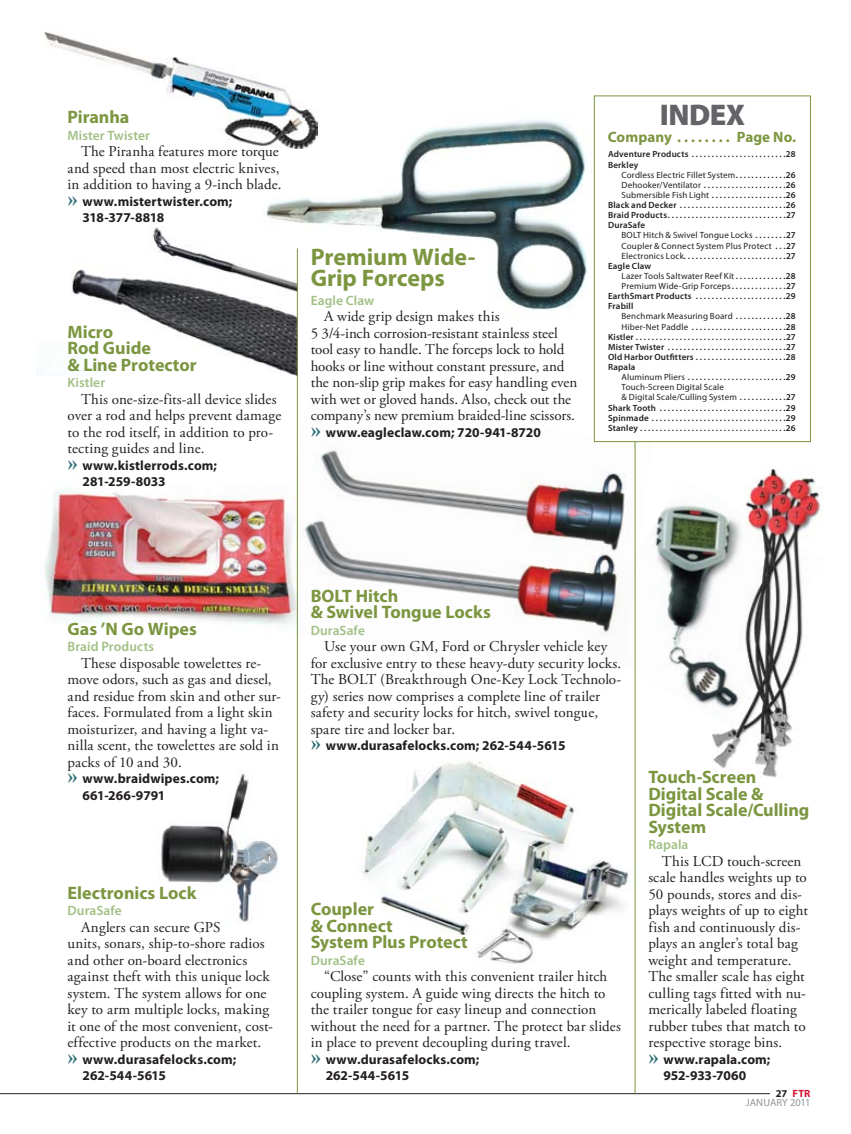
<style>
.page{position:relative;width:851px;height:1134px;background:#fff}
.page>*{position:absolute;margin:0;border:0;box-sizing:border-box;transform-origin:0 0}
.t1{font:900 30px "Myriad Pro";letter-spacing:-.02em;color:#636467}
.t2{font:700 24px/21px "Myriad Pro";letter-spacing:-.005em;color:#7c9640}
.t3{font:700 18px/16.5px "Myriad Pro";color:#7c9640}
.t4{font:15px/16.5px "Adobe Garamond Pro";letter-spacing:.005em;color:#231f20}
.t5{font:700 15px "Myriad Pro";letter-spacing:.005em;color:#7c9640}
.t6{font:700 13.5px/16.5px "Myriad Pro";letter-spacing:.01em;color:#231f20}
.t7{font:600 13.5px "Myriad Pro";letter-spacing:.005em;color:#a1c085}
.t8{font:10.5px/9px "Myriad Pro";color:#939598}
.t9{font:600 9px/10.2px "Myriad Pro";letter-spacing:.02em;color:#231f20}
.t10{font:9px "Myriad Pro";letter-spacing:.015em;color:#231f20}
.s1{font-family:"Adobe Garamond Pro";font-size:24px;color:#2e6e76}
.s2{font-weight:600}
.s3{font-weight:400}
.s4{font-weight:700;color:#231f20}
.s5{font-weight:700;color:#d71635}
</style>
<div class="page">
<img style="left:37px;top:227px;width:260px;height:148px">
<hr style="left:0;top:1093px;width:770px;height:1px;background:#231f20">
<hr style="left:297px;top:248px;width:1px;height:846px;background:#7c9640">
<hr style="left:634px;top:432px;width:1px;height:662px;background:#7c9640">
<img style="left:45px;top:32px;width:238px;height:103px">
<img style="left:43px;top:489px;width:234px;height:135px">
<img style="left:161px;top:773px;width:117px;height:151px">
<img style="left:228px;top:89px;width:390px;height:246px">
<img style="left:277px;top:400px;width:374px;height:274px">
<img style="left:296px;top:745px;width:340px;height:241px">
<img style="left:712px;top:470px;width:81px;height:307px">
<img style="left:585px;top:478px;width:238px;height:248px">
<div style="left:594px;top:96px;width:216px;height:346px;background:#fff"></div>
<div style="left:594px;top:96px;width:216px;height:346px;border:1px solid #7c9640"></div>
<p class="t3" style="left:68px;top:108px;width:63px">Piranha</p>
<p class="t7" style="left:68px;top:126px;width:84px">Mister Twister</p>
<p class="t4" style="left:68px;top:144px;width:215px;text-indent:14px">The Piranha features more torque and speed than most electric knives, in addition to having a 9-inch blade.</p>
<p class="t6" style="left:83px;top:192px;width:151px;text-indent:-15px"><span class="s1">»</span> www.mistertwister.com;<br>318-377-8818</p>
<p class="t3" style="left:68px;top:323px;width:131px">Micro<br>Rod Guide<br>&amp; Line Protector</p>
<p class="t7" style="left:68px;top:374px;width:39px">Kistler</p>
<p class="t4" style="left:68px;top:391px;width:215px;text-indent:14px">This one-size-fits-all device slides over a rod and helps prevent damage to the rod itself, in addition to pro&shy;tecting guides and line.</p>
<p class="t6" style="left:83px;top:456px;width:136px;text-indent:-15px"><span class="s1">»</span> www.kistlerrods.com;<br>281-259-8033</p>
<h2 class="t2" style="left:310px;top:246px;width:166px">Premium Wide-<br>Grip Forceps</h2>
<p class="t7" style="left:310px;top:291px;width:65px">Eagle Claw</p>
<p class="t4" style="left:310px;top:309px;width:268px;text-indent:14px">A wide grip design makes this<br>5 3/4-inch corrosion-resistant stainless steel tool easy to handle. The forceps lock to hold hooks or line without constant pressure, and the non-slip grip makes for easy handling even with wet or gloved hands. Also, check out the company’s new premium braided-line scissors.</p>
<p class="t6" style="left:310px;top:423px;width:232px"><span class="s1">»</span> www.eagleclaw.com; 720-941-8720</p>
<h1 class="t1" style="left:659px;top:95px;width:87px">IndEx</h1>
<p class="t5" style="left:608px;top:127px;width:71px">Company.........</p>
<p class="t5" style="left:736px;top:127px;width:61px">Page No.</p>
<p class="t9" style="left:608px;top:149px;width:189px">Adventure Products ....................... 28<br>Berkley</p>
<p class="t10" style="left:621px;top:169px;width:175px">Cordless Electric Fillet System <span class="s2">. . . . . . . . . . . . 26</span></p>
<p class="t9" style="left:621px;top:179px;width:175px"><span class="s3">Dehooker/Ventilator</span> .................... 26</p>
<p class="t10" style="left:621px;top:189px;width:175px">Submersible Fish Light <span class="s2">. . . . . . . . . . . . . . . . . . 26</span></p>
<p class="t9" style="left:608px;top:200px;width:189px">Black and Decker .......................... 26</p>
<p class="t9" style="left:608px;top:210px;width:189px">Braid Products . . . . . . . . . . . . . . . . . . . . . . . . . . . . . 27</p>
<p class="t9" style="left:608px;top:220px;width:38px">DuraSafe</p>
<p class="t10" style="left:621px;top:230px;width:175px">BOLT Hitch &amp; Swivel Tongue Locks <span class="s2">. . . . . . . 27</span></p>
<p class="t10" style="left:621px;top:240px;width:175px">Coupler &amp; Connect System Plus Protect <span class="s2">. . 27</span></p>
<p class="t9" style="left:621px;top:250px;width:175px"><span class="s3">Electronics Lock</span>..........................27</p>
<p class="t9" style="left:608px;top:260px;width:45px">Eagle Claw</p>
<p class="t10" style="left:621px;top:270px;width:175px">Lazer Tools Saltwater Reef Kit <span class="s2">. . . . . . . . . . . . 28</span></p>
<p class="t10" style="left:621px;top:280px;width:175px">Premium Wide-Grip Forceps <span class="s2">. . . . . . . . . . . . . 27</span></p>
<p class="t9" style="left:608px;top:291px;width:189px">EarthSmart Products ...................... 29</p>
<p class="t9" style="left:608px;top:301px;width:27px">Frabill</p>
<p class="t10" style="left:621px;top:311px;width:176px">Benchmark Measuring Board <span class="s2">. . . . . . . . . . . . 28</span></p>
<p class="t9" style="left:621px;top:321px;width:175px"><span class="s3">Hiber-Net Paddle</span> ....................... 28</p>
<p class="t9" style="left:608px;top:331px;width:189px">Kistler ..................................... 27</p>
<p class="t9" style="left:608px;top:341px;width:189px">Mister Twister ............................. 27</p>
<p class="t9" style="left:608px;top:352px;width:189px">Old Harbor Outfitters ...................... 28</p>
<p class="t9" style="left:608px;top:362px;width:29px">Rapala</p>
<p class="t9" style="left:621px;top:372px;width:176px"><span class="s3">Aluminum Pliers</span> ........................ 29</p>
<p class="t10" style="left:621px;top:382px;width:104px">Touch-Screen Digital Scale</p>
<p class="t10" style="left:621px;top:392px;width:175px">&amp; Digital Scale/Culling System <span class="s2">. . . . . . . . . . . 27</span></p>
<p class="t9" style="left:608px;top:402px;width:189px">Shark Tooth ............................... 29</p>
<p class="t9" style="left:608px;top:412px;width:189px">Spinmade ................................. 29</p>
<p class="t9" style="left:608px;top:422px;width:189px">Stanley .................................... 26</p>
<p class="t3" style="left:68px;top:620px;width:131px">Gas ’N Go Wipes</p>
<p class="t7" style="left:68px;top:638px;width:88px">Braid Products</p>
<p class="t4" style="left:68px;top:655px;width:215px;text-indent:13px">These disposable towelettes re&shy;move odors, such as gas and diesel, and residue from skin and other sur&shy;faces. Formulated from a light skin moisturizer, and having a light va&shy;nilla scent, the towelettes are sold in packs of 10 and 30.</p>
<p class="t6" style="left:83px;top:770px;width:138px;text-indent:-15px"><span class="s1">»</span> www.braidwipes.com;<br>661-266-9791</p>
<p class="t3" style="left:68px;top:884px;width:130px">Electronics Lock</p>
<p class="t7" style="left:68px;top:902px;width:56px">DuraSafe</p>
<p class="t4" style="left:68px;top:919px;width:207px;text-indent:14px">Anglers can secure GPS<br>units, sonars, ship-to-shore radios and other on-board electronics against theft with this unique lock system. The system allows for one key to arm multiple locks, making it one of the most convenient, cost&shy;effective products on the market.</p>
<p class="t6" style="left:83px;top:1050px;width:155px;text-indent:-15px"><span class="s1">»</span> www.durasafelocks.com;<br>262-544-5615</p>
<p class="t3" style="left:310px;top:587px;width:182px">BOLT Hitch<br>&amp; Swivel Tongue Locks</p>
<p class="t7" style="left:310px;top:621px;width:56px">DuraSafe</p>
<p class="t4" style="left:310px;top:639px;width:312px;text-indent:14px">Use your own GM, Ford or Chrysler vehicle key for exclusive entry to these heavy-duty security locks.<br>The BOLT (Breakthrough One-Key Lock Technolo&shy;gy) series now comprises a complete line of trailer safety and security locks for hitch, swivel tongue, spare tire and locker bar.</p>
<p class="t6" style="left:310px;top:737px;width:256px"><span class="s1">»</span> www.durasafelocks.com; 262-544-5615</p>
<p class="t3" style="left:310px;top:900px;width:159px">Coupler<br>&amp; Connect<br>System Plus Protect</p>
<p class="t7" style="left:310px;top:951px;width:56px">DuraSafe</p>
<p class="t4" style="left:310px;top:969px;width:312px;text-indent:14px">“Close” counts with this convenient trailer hitch coupling system. A guide wing directs the hitch to the trailer tongue for easy lineup and connection without the need for a partner. The protect bar slides in place to prevent decoupling during travel.</p>
<p class="t6" style="left:326px;top:1050px;width:155px;text-indent:-15px"><span class="s1">»</span> www.durasafelocks.com;<br>262-544-5615</p>
<p class="t3" style="left:648px;top:768px;width:163px">Touch-Screen<br>Digital Scale &amp;<br>Digital Scale/Culling<br>System</p>
<p class="t7" style="left:648px;top:836px;width:42px">Rapala</p>
<p class="t4" style="left:648px;top:853px;width:161px;text-indent:14px">This LCD touch-screen scale handles weights up to<br>50 pounds, stores and dis&shy;plays weights of up to eight fish and continuously dis&shy;plays an angler’s total bag weight and temperature.<br>The smaller scale has eight culling tags fitted with nu&shy;merically labeled floating rubber tubes that match to respective storage bins.</p>
<p class="t6" style="left:663px;top:1050px;width:109px;text-indent:-15px"><span class="s1">»</span> www.rapala.com;<br>952-933-7060</p>
<p class="t8" style="left:746px;top:1089px;width:66px;text-indent:30px"><span class="s4">27</span> <span class="s5">FTR<br></span>January 2011</p>
</div>
